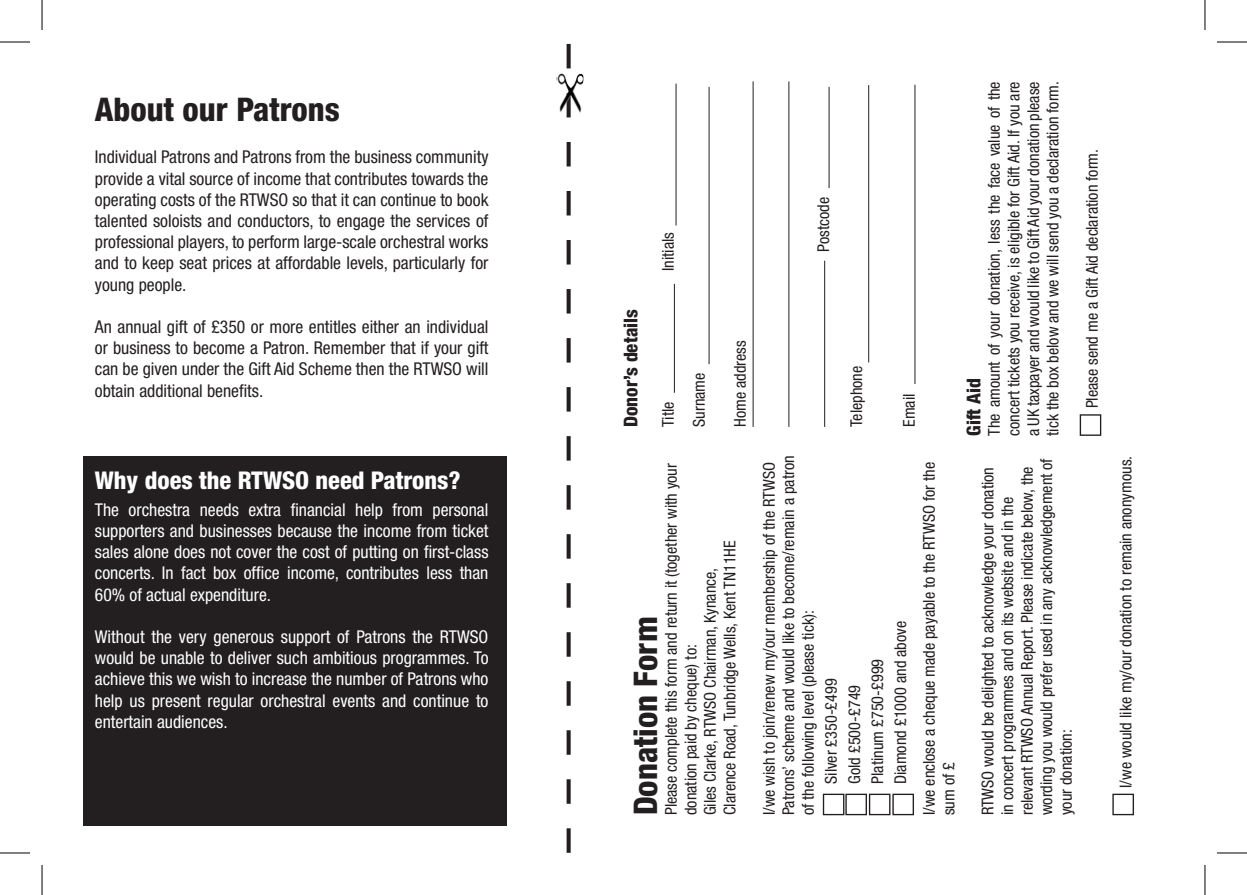
<style>
.page{position:relative;width:1247px;height:895px;background:#fff}
.page>*{position:absolute;margin:0;border:0;box-sizing:border-box;transform-origin:0 0}
.t1{font:800 condensed 32.6px "Helvetica Neue";color:#231f20}
.t2{font:800 condensed 24.4px "Helvetica Neue";color:#fff}
.t3{font:800 condensed 19px "Helvetica Neue";color:#231f20}
.t4{font:condensed 17.6px/21.2px "Helvetica Neue";color:#231f20;text-align:justify}
.t5{font:condensed 17.6px/21.2px "Helvetica Neue";color:#fff;text-align:justify}
.t6{font:condensed 16.4px/19.6px "Helvetica Neue";color:#231f20}
</style>
<div class="page">
<div style="left:83px;top:456px;width:423px;height:369px;background:#231f20"></div>
<div style="left:822px;top:793px;width:22px;height:22px;border:1px solid #231f20"></div>
<div style="left:845px;top:793px;width:21px;height:22px;border:1px solid #231f20"></div>
<div style="left:868px;top:793px;width:22px;height:22px;border:1px solid #231f20"></div>
<div style="left:892px;top:793px;width:21px;height:22px;border:1px solid #231f20"></div>
<div style="left:1112px;top:793px;width:21px;height:22px;border:1px solid #231f20"></div>
<svg style="left:566px;top:44px;width:4px;height:809px"></svg>
<div style="left:1079px;top:414px;width:22px;height:22px;border:1px solid #231f20"></div>
<img style="left:556px;top:73px;width:27px;height:41px">
<hr style="left:673px;top:284px;width:1px;height:109px;background:#231f20">
<hr style="left:675px;top:84px;width:1px;height:141px;background:#231f20">
<hr style="left:708px;top:87px;width:1px;height:277px;background:#231f20">
<hr style="left:752px;top:81px;width:1px;height:346px;background:#231f20">
<hr style="left:788px;top:81px;width:1px;height:346px;background:#231f20">
<hr style="left:824px;top:261px;width:1px;height:166px;background:#231f20">
<hr style="left:828px;top:87px;width:1px;height:101px;background:#231f20">
<hr style="left:868px;top:85px;width:1px;height:277px;background:#231f20">
<hr style="left:914px;top:85px;width:1px;height:299px;background:#231f20">
<hr style="left:0;top:42px;width:30px;height:1px;background:#000">
<hr style="left:1216px;top:42px;width:30px;height:1px;background:#000">
<hr style="left:0;top:852px;width:30px;height:1px;background:#000">
<hr style="left:1216px;top:852px;width:30px;height:1px;background:#000">
<hr style="left:42px;top:0;width:1px;height:30px;background:#000">
<hr style="left:42px;top:865px;width:1px;height:30px;background:#000">
<hr style="left:1204px;top:0;width:1px;height:30px;background:#000">
<hr style="left:1204px;top:865px;width:1px;height:30px;background:#000">
<p class="t1" style="left:95px;top:89px;width:246px">About our Patrons</p>
<p class="t4" style="left:95px;top:146px;width:395px">Individual Patrons and Patrons from the business community provide a vital source of income that contributes towards the operating costs of the RTWSO so that it can continue to book talented soloists and conductors, to engage the services of professional players, to perform large-scale orchestral works and to keep seat prices at affordable levels, particularly for young people.</p>
<p class="t4" style="left:95px;top:316px;width:395px">An annual gift of £350 or more entitles either an individual or business to become a Patron. Remember that if your gift can be given under the Gift Aid Scheme then the RTWSO will obtain additional benefits.</p>
<p class="t2" style="left:95px;top:465px;width:367px">Why does the RTWSO need Patrons?</p>
<p class="t5" style="left:95px;top:499px;width:395px">The orchestra needs extra financial help from personal supporters and businesses because the income from ticket sales alone does not cover the cost of putting on first-class concerts. In fact box office income, contributes less than 60% of actual expenditure.</p>
<p class="t5" style="left:95px;top:626px;width:395px">Without the very generous support of Patrons the RTWSO would be unable to deliver such ambitious programmes. To achieve this we wish to increase the number of Patrons who help us present regular orchestral events and continue to entertain audiences.</p>
<p class="t3" style="left:619px;top:427px;width:119px;rotate:-90deg">Donor’s details</p>
<p class="t6" style="left:658px;top:271px;width:40px;rotate:-90deg">Initials</p>
<p class="t6" style="left:658px;top:427px;width:27px;rotate:-90deg">Title</p>
<p class="t6" style="left:689px;top:427px;width:56px;rotate:-90deg">Surname</p>
<p class="t6" style="left:730px;top:427px;width:88px;rotate:-90deg">Home address</p>
<p class="t6" style="left:661px;top:815px;width:354px;rotate:-90deg">Please complete this form and return it (together with your donation paid by cheque) to:</p>
<p class="t6" style="left:719px;top:815px;width:276px;rotate:-90deg">Clarence Road, Tunbridge Wells, Kent TN11HE</p>
<p class="t6" style="left:700px;top:815px;width:249px;rotate:-90deg">Giles Clarke, RTWSO Chairman, Kynance,</p>
<p class="t1" style="left:625px;top:815px;width:200px;rotate:-90deg">Donation Form</p>
<p class="t6" style="left:813px;top:252px;width:56px;rotate:-90deg">Postcode</p>
<p class="t6" style="left:846px;top:427px;width:63px;rotate:-90deg">Telephone</p>
<p class="t6" style="left:758px;top:815px;width:361px;rotate:-90deg">I/we wish to join/renew my/our membership of the RTWSO<br>Patrons’ scheme and would like to become/remain a patron of the following level (please tick):</p>
<p class="t6" style="left:821px;top:784px;width:107px;rotate:-90deg">Silver £350-£499</p>
<p class="t6" style="left:844px;top:784px;width:101px;rotate:-90deg">Gold £500-£749</p>
<p class="t6" style="left:867px;top:784px;width:127px;rotate:-90deg">Platinum £750-£999</p>
<p class="t6" style="left:898px;top:427px;width:35px;rotate:-90deg">Email</p>
<p class="t6" style="left:984px;top:436px;width:356px;text-align:justify;rotate:-90deg">The amount of your donation, less the face value of the concert tickets you receive, is eligible for Gift Aid. If you are a UK taxpayer and would like to Gift Aid your donation please tick the box below and we will send you a declaration form.</p>
<p class="t3" style="left:961px;top:436px;width:59px;rotate:-90deg">Gift Aid</p>
<p class="t6" style="left:1081px;top:408px;width:261px;rotate:-90deg">Please send me a Gift Aid declaration form.</p>
<p class="t6" style="left:890px;top:784px;width:164px;rotate:-90deg">Diamond £1000 and above</p>
<p class="t6" style="left:918px;top:815px;width:355px;rotate:-90deg">I/we enclose a cheque made payable to the RTWSO for the sum of £</p>
<p class="t6" style="left:977px;top:815px;width:358px;rotate:-90deg">RTWSO would be delighted to acknowledge your donation in concert programmes and on its website and in the relevant RTWSO Annual Report. Please indicate below, the wording you would prefer used in any acknowledgement of your donation:</p>
<p class="t6" style="left:1115px;top:788px;width:333px;rotate:-90deg">I/we would like my/our donation to remain anonymous.</p>
</div>
